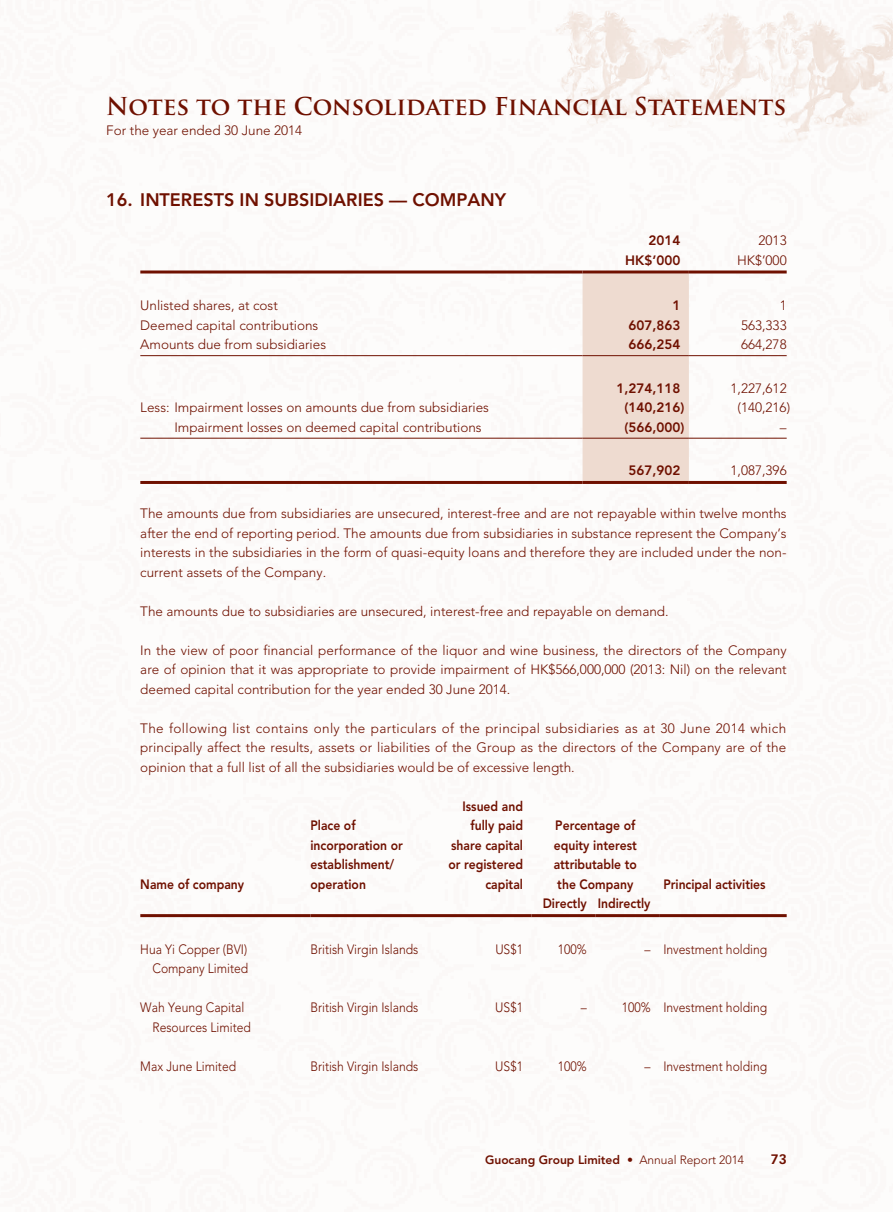
<style>
.page{position:relative;width:893px;height:1212px;background:#fff}
.page>*{position:absolute;margin:0;border:0;box-sizing:border-box;transform-origin:0 0}
.t1{font:700 24px "Trajan Pro";color:#6f1000}
.t2{font:800 18px "Avenir LT Std";color:#6f1000}
.t3{font:300 13.5px/19.5px "Avenir LT Std";color:#6f1000;text-align:justify}
.t4{font:300 13.5px/19.5px "Avenir LT Std";color:#6f1000;text-align:right;scale:.9 1}
.t5{font:800 13.5px/19.5px "Avenir LT Std";color:#6f1000;scale:.9 1}
.t6{font:800 13.5px "Avenir LT Std";color:#6f1000}
.t7{font:700 13.5px "Vectora LT Std";color:#6f1000}
.t8{font:800 12px "Avenir LT Std";color:#6f1000}
.s1{font-weight:300}
</style>
<div class="page">
<img style="left:0;top:10px;width:893px;height:1186px">
<div style="left:583px;top:273px;width:106px;height:208px;background:#eedbd0"></div>
<hr style="left:140px;top:270px;width:443px;height:3px;background:#6f1000">
<hr style="left:583px;top:270px;width:106px;height:3px;background:#6f1000">
<hr style="left:689px;top:270px;width:98px;height:3px;background:#6f1000">
<hr style="left:140px;top:355px;width:443px;height:1px;background:#6f1000">
<hr style="left:583px;top:355px;width:106px;height:1px;background:#6f1000">
<hr style="left:689px;top:355px;width:98px;height:1px;background:#6f1000">
<hr style="left:140px;top:438px;width:443px;height:1px;background:#6f1000">
<hr style="left:583px;top:438px;width:106px;height:1px;background:#6f1000">
<hr style="left:689px;top:438px;width:98px;height:1px;background:#6f1000">
<hr style="left:140px;top:481px;width:443px;height:3px;background:#6f1000">
<hr style="left:583px;top:481px;width:106px;height:3px;background:#6f1000">
<hr style="left:689px;top:481px;width:98px;height:3px;background:#6f1000">
<hr style="left:140px;top:914px;width:170px;height:3px;background:#6f1000">
<hr style="left:310px;top:914px;width:128px;height:3px;background:#6f1000">
<hr style="left:438px;top:914px;width:93px;height:3px;background:#6f1000">
<hr style="left:531px;top:914px;width:64px;height:3px;background:#6f1000">
<hr style="left:595px;top:914px;width:64px;height:3px;background:#6f1000">
<hr style="left:659px;top:914px;width:128px;height:3px;background:#6f1000">
<h1 class="t1" style="left:106px;top:91px;width:681px">Notes to the Consolidated Financial Statements</h1>
<p class="t3" style="left:106px;top:121px;width:198px">For the year ended 30 June 2014</p>
<h2 class="t2" style="left:106px;top:189px;width:401px">16. INTERESTS IN SUBSIDIARIES — COMPANY</h2>
<p class="t6" style="left:648px;top:233px;width:33px">2014</p>
<p class="t3" style="left:759px;top:231px;width:30px">2013</p>
<p class="t6" style="left:625px;top:252px;width:57px">HK$’000</p>
<p class="t3" style="left:737px;top:250px;width:51px">HK$’000</p>
<p class="t3" style="left:140px;top:296px;width:139px">Unlisted shares, at cost</p>
<p class="t6" style="left:672px;top:297px;width:9px">1</p>
<p class="t3" style="left:780px;top:296px;width:9px">1</p>
<p class="t3" style="left:140px;top:315px;width:180px">Deemed capital contributions</p>
<p class="t6" style="left:628px;top:317px;width:53px">607,863</p>
<p class="t3" style="left:741px;top:315px;width:47px">563,333</p>
<p class="t3" style="left:140px;top:335px;width:187px">Amounts due from subsidiaries</p>
<p class="t6" style="left:628px;top:336px;width:53px">666,254</p>
<p class="t3" style="left:741px;top:335px;width:47px">664,278</p>
<p class="t6" style="left:616px;top:380px;width:65px">1,274,118</p>
<p class="t3" style="left:730px;top:378px;width:58px">1,227,612</p>
<p class="t3" style="left:140px;top:398px;width:350px">Less: Impairment losses on amounts due from subsidiaries</p>
<p class="t6" style="left:624px;top:400px;width:61px">(140,216)</p>
<p class="t3" style="left:737px;top:398px;width:54px">(140,216)</p>
<p class="t3" style="left:174px;top:417px;width:309px">Impairment losses on deemed capital contributions</p>
<p class="t6" style="left:624px;top:419px;width:61px">(566,000)</p>
<p class="t3" style="left:780px;top:417px;width:8px">–</p>
<p class="t6" style="left:628px;top:463px;width:53px">567,902</p>
<p class="t3" style="left:730px;top:461px;width:58px">1,087,396</p>
<p class="t3" style="left:140px;top:504px;width:648px">The amounts due from subsidiaries are unsecured, interest-free and are not repayable within twelve months after the end of reporting period. The amounts due from subsidiaries in substance represent the Company’s interests in the subsidiaries in the form of quasi-equity loans and therefore they are included under the non&shy;current assets of the Company.</p>
<p class="t3" style="left:140px;top:601px;width:530px">The amounts due to subsidiaries are unsecured, interest-free and repayable on demand.</p>
<p class="t3" style="left:140px;top:640px;width:648px">In the view of poor financial performance of the liquor and wine business, the directors of the Company are of opinion that it was appropriate to provide impairment of HK$566,000,000 (2013: Nil) on the relevant deemed capital contribution for the year ended 30 June 2014.</p>
<p class="t3" style="left:140px;top:718px;width:647px">The following list contains only the particulars of the principal subsidiaries as at 30 June 2014 which principally affect the results, assets or liabilities of the Group as the directors of the Company are of the opinion that a full list of all the subsidiaries would be of excessive length.</p>
<p class="t5" style="left:140px;top:874px;width:117px">Name of company</p>
<p class="t5" style="left:310px;top:816px;width:104px">Place of incorporation or establishment/ operation</p>
<p class="t5" style="left:448px;top:796px;width:84px;text-align:right">Issued and fully paid share capital or registered capital</p>
<p class="t5" style="left:554px;top:816px;width:94px;text-align:justify">Percentage of equity interest attributable to the Company</p>
<p class="t5" style="left:543px;top:894px;width:121px">Directly Indirectly</p>
<p class="t5" style="left:663px;top:874px;width:115px">Principal activities</p>
<p class="t4" style="left:140px;top:939px;width:122px">Hua Yi Copper (BVI)<br>Company Limited</p>
<p class="t4" style="left:310px;top:939px;width:122px">British Virgin Islands</p>
<p class="t4" style="left:495px;top:939px;width:32px">US$1</p>
<p class="t4" style="left:558px;top:939px;width:34px">100%</p>
<p class="t4" style="left:644px;top:939px;width:138px">– Investment holding</p>
<p class="t4" style="left:152px;top:998px;width:111px;text-align:left;text-indent:-12px">Wah Yeung Capital<br>Resources Limited</p>
<p class="t4" style="left:310px;top:998px;width:122px">British Virgin Islands</p>
<p class="t4" style="left:495px;top:998px;width:32px">US$1</p>
<p class="t4" style="left:581px;top:998px;width:8px">–</p>
<p class="t4" style="left:622px;top:998px;width:163px">100% Investment holding</p>
<p class="t4" style="left:140px;top:1056px;width:108px">Max June Limited</p>
<p class="t4" style="left:310px;top:1056px;width:122px">British Virgin Islands</p>
<p class="t4" style="left:495px;top:1056px;width:32px">US$1</p>
<p class="t4" style="left:558px;top:1056px;width:34px">100%</p>
<p class="t4" style="left:644px;top:1056px;width:138px">– Investment holding</p>
<p class="t8" style="left:485px;top:1152px;width:261px">Guocang Group Limited • <span class="s1">Annual Report 2014</span></p>
<p class="t7" style="left:771px;top:1151px;width:17px">73</p>
</div>
